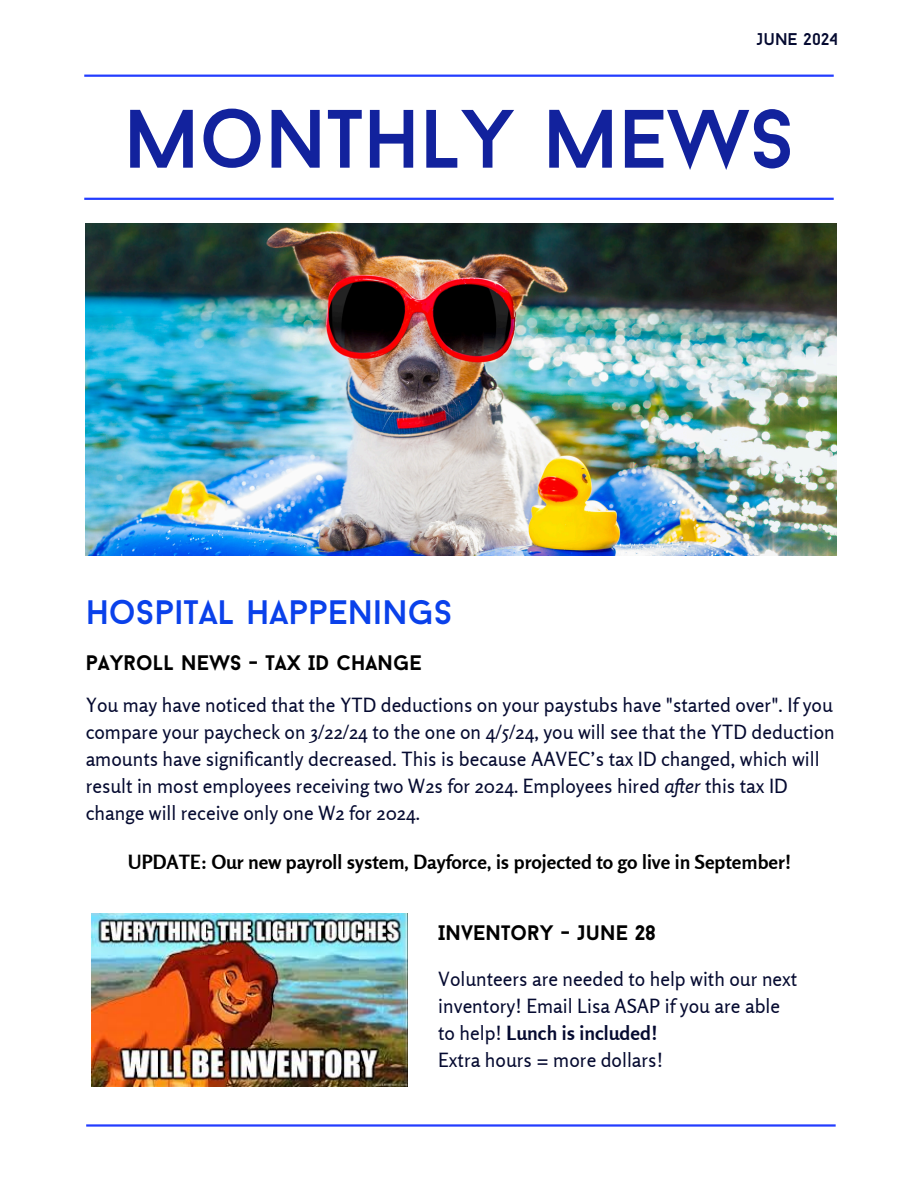
<style>
.page{position:relative;width:918px;height:1188px;background:#fff}
.page>*{position:absolute;margin:0;border:0;box-sizing:border-box;transform-origin:0 0}
.t1{font:82.5px "Baron Neue";color:#12229d}
.t2{font:33.9px "Baron Neue";color:#0a41ea}
.t3{font:700 21px "Baron Neue";color:#000}
.t4{font:19.5px/27px "Rosario";color:#050a30}
.t5{font:700 19.5px "Rosario";color:#000}
.t6{font:16.95px "Baron Neue";color:#050a30}
.s1{font-style:italic}
.s2{font-weight:700}
</style>
<div class="page">
<img style="left:86px;top:224px;width:750px;height:331px">
<hr style="left:84px;top:75px;width:750px;height:2px;background:#233dff">
<hr style="left:86px;top:1124px;width:750px;height:3px;background:#233dff">
<hr style="left:84px;top:198px;width:750px;height:2px;background:#233dff">
<img style="left:92px;top:913px;width:316px;height:173px">
<h3 class="t6" style="left:757px;top:32px;width:83px">JUNE 2024</h3>
<h2 class="t1" style="left:124px;top:106px;width:672px">MONTHLY MEWS</h2>
<h1 class="t2" style="left:86px;top:598px;width:368px">HOSPITAL HAPPENINGS</h1>
<p class="t3" style="left:86px;top:654px;width:338px">PAYROLL NEWS - TAX ID CHANGE</p>
<h4 class="t4" style="left:86px;top:691px;width:751px">You may have noticed that the YTD deductions on your paystubs have "started over". If you compare your paycheck on 3/22/24 to the one on 4/5/24, you will see that the YTD deduction amounts have significantly decreased. This is because AAVEC’s tax ID changed, which will result in most employees receiving two W2s for 2024. Employees hired <span class="s1">after</span> this tax ID change will receive only one W2 for 2024.</h4>
<h3 class="t5" style="left:128px;top:850px;width:665px">UPDATE: Our new payroll system, Dayforce, is projected to go live in September!</h3>
<h3 class="t3" style="left:438px;top:924px;width:219px">INVENTORY - JUNE 28</h3>
<h4 class="t4" style="left:438px;top:965px;width:361px">Volunteers are needed to help with our next inventory! Email Lisa ASAP if you are able to help! <span class="s2">Lunch is included!<br></span>Extra hours = more dollars!</h4>
</div>
